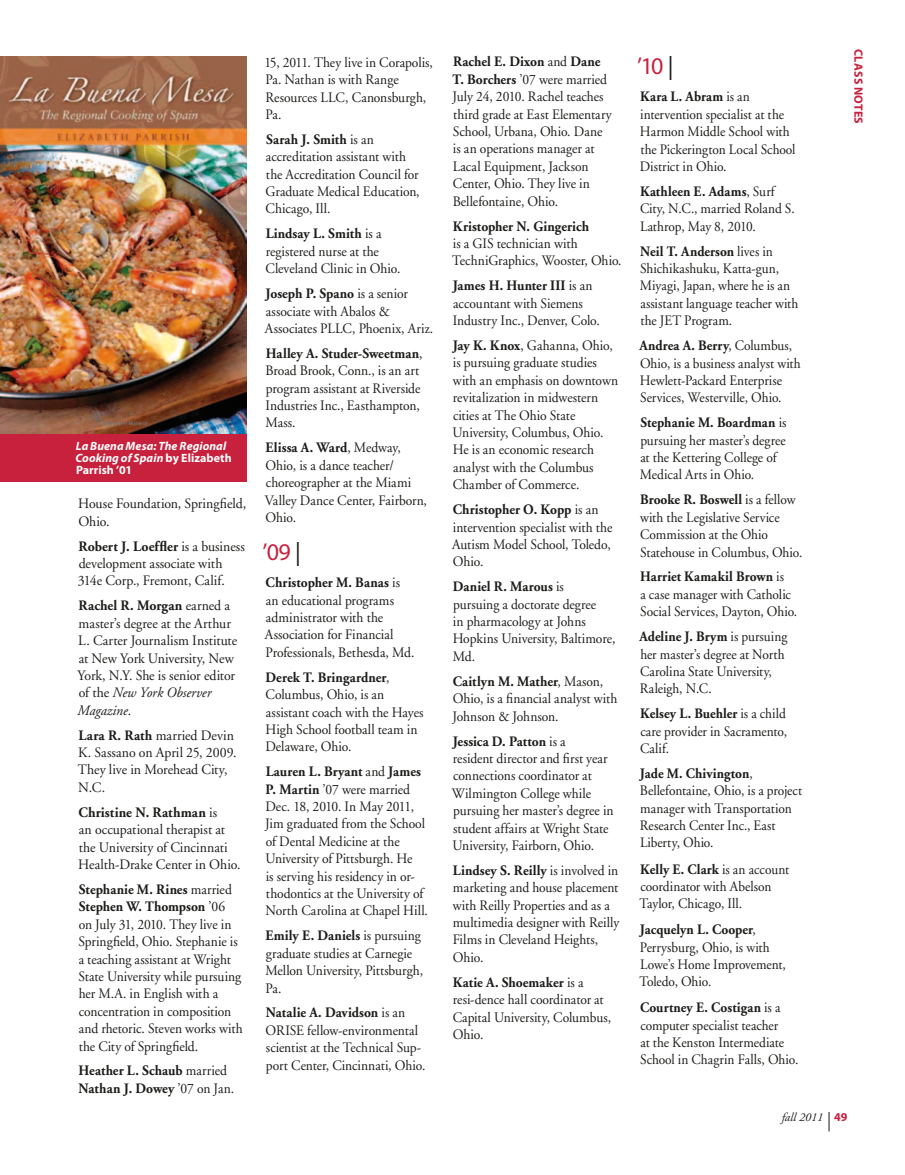
<style>
.page{position:relative;width:905px;height:1175px;background:#fff}
.page>*{position:absolute;margin:0;border:0;box-sizing:border-box;transform-origin:0 0}
.t1{font:24px "Myriad Pro";color:#c7213d}
.t2{font:14.4px/17.4px "Adobe Garamond";color:#1c1c1a;scale:.94 1}
.t3{font:14.4px/17.4px "Adobe Garamond";color:#1c1c1a;scale:.93 1}
.t4{font:14.4px/17.4px "Adobe Garamond";color:#1c1c1a;scale:.96 1}
.t5{font:700 14.4px/17.4px "Adobe Garamond";color:#1c1c1a;scale:.94 1}
.t6{font:italic 700 12px/12px "Myriad Pro";letter-spacing:.005em;color:#fff}
.t7{font:italic 12px "Adobe Garamond";color:#1c1c1a}
.t8{font:700 12px "Myriad Pro";letter-spacing:.02em;color:#c7213d}
.s1{font-style:normal}
.s2{font-weight:700}
.s3{font-style:italic}
.s4{font-weight:400}
.s5{color:#1c1c1a}
.s6{font-family:"Myriad Pro";font-weight:700;font-style:normal;color:#c7213d}
</style>
<div class="page">
<svg style="left:828px;top:1112px;width:1px;height:19px"></svg>
<div style="left:0;top:434px;width:247px;height:47px;background:#c7213d"></div>
<img style="left:0;top:56px;width:247px;height:378px">
<p class="t6" style="left:75px;top:440px;width:158px">La Buena Mesa: The Regional<br>Cooking of Spain <span class="s1">by Elizabeth<br>Parrish ’01</span></p>
<p class="t4" style="left:78px;top:495px;width:176px">House Foundation, Springfield,<br>Ohio.</p>
<p class="t4" style="left:78px;top:537px;width:176px"><span class="s2">Robert J. Loeffler</span> is a business development associate with<br>314e Corp., Fremont, Calif.</p>
<p class="t4" style="left:77px;top:597px;width:168px"><span class="s2">Rachel R. Morgan</span> earned a master’s degree at the Arthur<br>L. Carter Journalism Institute at New York University, New<br>York, N.Y. She is senior editor of the <span class="s3">New York Observer<br>Magazine</span>.</p>
<p class="t4" style="left:78px;top:726px;width:167px"><span class="s2">Lara R. Rath</span> married Devin<br>K. Sassano on April 25, 2009.<br>They live in Morehead City,<br>N.C.</p>
<p class="t4" style="left:78px;top:804px;width:171px"><span class="s2">Christine N. Rathman</span> is<br>an occupational therapist at the University of Cincinnati<br>Health-Drake Center in Ohio.</p>
<p class="t2" style="left:78px;top:881px;width:176px"><span class="s2">Stephanie M. Rines</span> married<br><span class="s2">Stephen W. Thompson</span> ’06<br>on July 31, 2010. They live in<br>Springfield, Ohio. Stephanie is a teaching assistant at Wright<br>State University while pursuing her M.A. in English with a concentration in composition and rhetoric. Steven works with the City of Springfield.</p>
<p class="t5" style="left:78px;top:1062px;width:167px">Heather L. Schaub <span class="s4">married<br></span>Nathan J. Dowey <span class="s4">’07 on Jan.</span></p>
<p class="t2" style="left:264px;top:54px;width:181px">15, 2011. They live in Corapolis,<br>Pa. Nathan is with Range<br>Resources LLC, Canonsburgh,<br>Pa.</p>
<p class="t2" style="left:265px;top:131px;width:165px"><span class="s2">Sarah J. Smith</span> is an accreditation assistant with the Accreditation Council for<br>Graduate Medical Education,<br>Chicago, Ill.</p>
<p class="t2" style="left:265px;top:225px;width:145px"><span class="s2">Lindsay L. Smith</span> is a registered nurse at the<br>Cleveland Clinic in Ohio.</p>
<p class="t2" style="left:265px;top:285px;width:181px"><span class="s2">Joseph P. Spano</span> is a senior associate with Abalos &amp;<br>Associates PLLC, Phoenix, Ariz.</p>
<p class="t2" style="left:265px;top:345px;width:168px"><span class="s2">Halley A. Studer-Sweetman</span>,<br>Broad Brook, Conn., is an art program assistant at Riverside<br>Industries Inc., Easthampton,<br>Mass.</p>
<p class="t2" style="left:265px;top:439px;width:174px"><span class="s2">Elissa A. Ward</span>, Medway,<br>Ohio, is a dance teacher/ choreographer at the Miami<br>Valley Dance Center, Fairborn,<br>Ohio.</p>
<p class="t1" style="left:262px;top:537px;width:40px">’09 <span class="s5">|</span></p>
<p class="t2" style="left:265px;top:574px;width:161px"><span class="s2">Christopher M. Banas</span> is an educational programs administrator with the<br>Association for Financial<br>Professionals, Bethesda, Md.</p>
<p class="t2" style="left:265px;top:669px;width:170px"><span class="s2">Derek T. Bringardner</span>,<br>Columbus, Ohio, is an assistant coach with the Hayes<br>High School football team in<br>Delaware, Ohio.</p>
<p class="t2" style="left:265px;top:763px;width:175px"><span class="s2">Lauren L. Bryant</span> and <span class="s2">James<br>P. Martin</span> ’07 were married<br>Dec. 18, 2010. In May 2011,<br>Jim graduated from the School of Dental Medicine at the<br>University of Pittsburgh. He<br>is serving his residency in or&shy;thodontics at the University of<br>North Carolina at Chapel Hill.</p>
<p class="t2" style="left:265px;top:927px;width:169px"><span class="s2">Emily E. Daniels</span> is pursuing graduate studies at Carnegie<br>Mellon University, Pittsburgh,<br>Pa.</p>
<p class="t2" style="left:265px;top:1004px;width:172px"><span class="s2">Natalie A. Davidson</span> is an<br>ORISE fellow-environmental scientist at the Technical Sup&shy;port Center, Cincinnati, Ohio.</p>
<p class="t2" style="left:452px;top:54px;width:171px"><span class="s2">Rachel E. Dixon</span> and <span class="s2">Dane<br>T. Borchers</span> ’07 were married<br>July 24, 2010. Rachel teaches third grade at East Elementary<br>School, Urbana, Ohio. Dane is an operations manager at<br>Lacal Equipment, Jackson<br>Center, Ohio. They live in<br>Bellefontaine, Ohio.</p>
<p class="t2" style="left:452px;top:218px;width:182px"><span class="s2">Kristopher N. Gingerich<br></span>is a GIS technician with<br>TechniGraphics, Wooster, Ohio.</p>
<p class="t2" style="left:452px;top:277px;width:158px"><span class="s2">James H. Hunter III</span> is an accountant with Siemens<br>Industry Inc., Denver, Colo.</p>
<p class="t2" style="left:452px;top:337px;width:178px"><span class="s2">Jay K. Knox</span>, Gahanna, Ohio, is pursuing graduate studies with an emphasis on downtown revitalization in midwestern cities at The Ohio State<br>University, Columbus, Ohio.<br>He is an economic research analyst with the Columbus<br>Chamber of Commerce.</p>
<p class="t2" style="left:452px;top:501px;width:172px"><span class="s2">Christopher O. Kopp</span> is an intervention specialist with the<br>Autism Model School, Toledo,<br>Ohio.</p>
<p class="t2" style="left:452px;top:578px;width:175px"><span class="s2">Daniel R. Marous</span> is<br>pursuing a doctorate degree<br>in pharmacology at Johns<br>Hopkins University, Baltimore,<br>Md.</p>
<p class="t2" style="left:452px;top:673px;width:177px"><span class="s2">Caitlyn M. Mather</span>, Mason,<br>Ohio, is a financial analyst with<br>Johnson &amp; Johnson.</p>
<p class="t2" style="left:452px;top:732px;width:174px"><span class="s2">Jessica D. Patton</span> is a<br>resident director and first year connections coordinator at<br>Wilmington College while pursuing her master’s degree in student affairs at Wright State<br>University, Fairborn, Ohio.</p>
<p class="t2" style="left:452px;top:862px;width:179px"><span class="s2">Lindsey S. Reilly</span> is involved in marketing and house placement with Reilly Properties and as a multimedia designer with Reilly<br>Films in Cleveland Heights,<br>Ohio.</p>
<p class="t2" style="left:453px;top:973px;width:170px"><span class="s2">Katie A. Shoemaker</span> is a resi-dence hall coordinator at<br>Capital University, Columbus,<br>Ohio.</p>
<p class="t1" style="left:637px;top:51px;width:38px">’10 <span class="s5">|</span></p>
<p class="t3" style="left:640px;top:88px;width:169px"><span class="s2">Kara L. Abram</span> is an intervention specialist at the<br>Harmon Middle School with the Pickerington Local School<br>District in Ohio.</p>
<p class="t3" style="left:640px;top:183px;width:168px"><span class="s2">Kathleen E. Adams</span>, Surf<br>City, N.C., married Roland S.<br>Lathrop, May 8, 2010.</p>
<p class="t3" style="left:640px;top:243px;width:172px"><span class="s2">Neil T. Anderson</span> lives in<br>Shichikashuku, Katta-gun,<br>Miyagi, Japan, where he is an assistant language teacher with the JET Program.</p>
<p class="t3" style="left:639px;top:337px;width:175px"><span class="s2">Andrea A. Berry</span>, Columbus,<br>Ohio, is a business analyst with<br>Hewlett-Packard Enterprise<br>Services, Westerville, Ohio.</p>
<p class="t3" style="left:640px;top:414px;width:159px"><span class="s2">Stephanie M. Boardman</span> is pursuing her master’s degree at the Kettering College of<br>Medical Arts in Ohio.</p>
<p class="t3" style="left:640px;top:491px;width:176px"><span class="s2">Brooke R. Boswell</span> is a fellow with the Legislative Service<br>Commission at the Ohio<br>Statehouse in Columbus, Ohio.</p>
<p class="t3" style="left:640px;top:568px;width:170px"><span class="s2">Harriet Kamakil Brown</span> is<br>a case manager with Catholic<br>Social Services, Dayton, Ohio.</p>
<p class="t3" style="left:639px;top:628px;width:161px"><span class="s2">Adeline J. Brym</span> is pursuing her master’s degree at North<br>Carolina State University,<br>Raleigh, N.C.</p>
<p class="t3" style="left:640px;top:705px;width:159px;text-align:justify"><span class="s2">Kelsey L. Buehler</span> is a child care provider in Sacramento, Calif.</p>
<p class="t3" style="left:640px;top:765px;width:176px"><span class="s2">Jade M. Chivington</span>,<br>Bellefontaine, Ohio, is a project manager with Transportation<br>Research Center Inc., East<br>Liberty, Ohio.</p>
<p class="t3" style="left:639px;top:860px;width:162px"><span class="s2">Kelly E. Clark</span> is an account coordinator with Abelson<br>Taylor, Chicago, Ill.</p>
<p class="t3" style="left:639px;top:921px;width:159px"><span class="s2">Jacquelyn L. Cooper</span>,<br>Perrysburg, Ohio, is with<br>Lowe’s Home Improvement,<br>Toledo, Ohio.</p>
<p class="t3" style="left:640px;top:999px;width:172px"><span class="s2">Courtney E. Costigan</span> is a computer specialist teacher<br>at the Kenston Intermediate<br>School in Chagrin Falls, Ohio.</p>
<p class="t8" style="left:866px;top:49px;width:76px;rotate:90deg">CLASS NOTES</p>
<p class="t7" style="left:781px;top:1110px;width:67px">fall 2011 <span class="s6">49</span></p>
</div>
